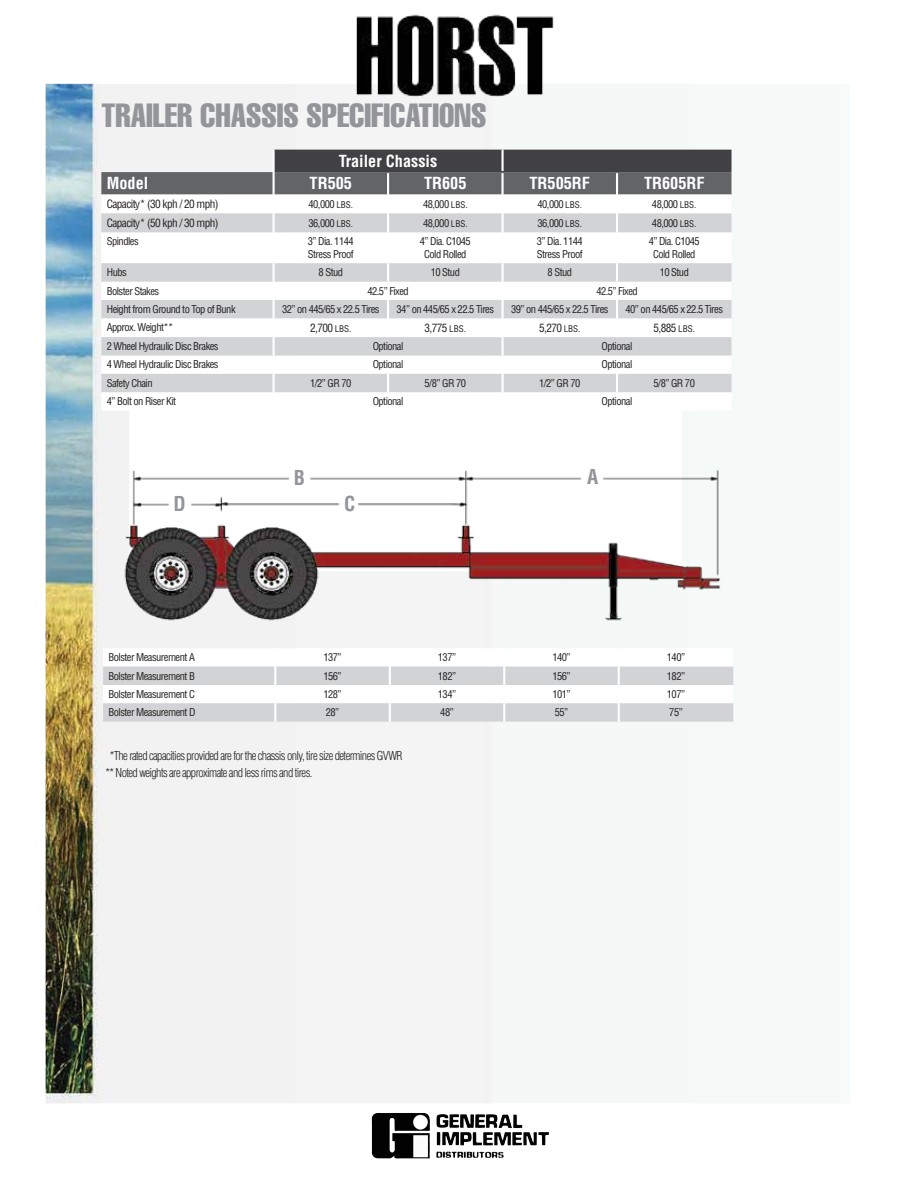
<style>
.page{position:relative;width:918px;height:1188px;background:#fff}
.page>*{position:absolute;margin:0;border:0;box-sizing:border-box;transform-origin:0 0}
.t1{font:33px "Helvetica LT Std Comp";color:#939598}
.t2{font:700 condensed 20.1px "Helvetica LT Std";color:#939598}
.t3{font:700 condensed 16.2px "Helvetica LT Std";color:#fff}
.t4{font:300 condensed 12px/17.5px "Helvetica LT Std";letter-spacing:-.05em;color:#231f20}
.t5{font:condensed 11.25px "Helvetica LT Std";letter-spacing:-.05em;color:#231f20}
.t6{font:condensed 10.5px/12.6px "Helvetica LT Std";letter-spacing:-.05em;color:#231f20}
.s1{font-size:9px}
</style>
<div class="page">
<img style="left:371px;top:1113px;width:88px;height:46px">
<img style="left:46px;top:84px;width:688px;height:1019px">
<img style="left:101px;top:449px;width:631px;height:180px">
<svg style="left:101px;top:392px;width:631px;height:19px"></svg>
<svg style="left:101px;top:232px;width:631px;height:160px"></svg>
<svg style="left:101px;top:150px;width:631px;height:82px"></svg>
<hr style="left:273px;top:232px;width:2px;height:31px;background:#fff">
<hr style="left:387px;top:232px;width:2px;height:31px;background:#fff">
<hr style="left:501px;top:232px;width:3px;height:31px;background:#fff">
<hr style="left:616px;top:232px;width:2px;height:31px;background:#fff">
<svg style="left:387px;top:263px;width:2px;height:19px"></svg>
<hr style="left:501px;top:263px;width:3px;height:19px;background:#fff">
<svg style="left:616px;top:263px;width:2px;height:19px"></svg>
<hr style="left:501px;top:282px;width:3px;height:18px;background:#fff">
<hr style="left:501px;top:300px;width:3px;height:18px;background:#fff">
<svg style="left:387px;top:300px;width:2px;height:37px"></svg>
<hr style="left:501px;top:318px;width:3px;height:19px;background:#fff">
<svg style="left:616px;top:300px;width:2px;height:37px"></svg>
<hr style="left:501px;top:337px;width:3px;height:19px;background:#fff">
<hr style="left:501px;top:356px;width:3px;height:18px;background:#fff">
<svg style="left:387px;top:374px;width:2px;height:18px"></svg>
<hr style="left:501px;top:374px;width:3px;height:18px;background:#fff">
<svg style="left:616px;top:374px;width:2px;height:18px"></svg>
<svg style="left:273px;top:263px;width:2px;height:148px"></svg>
<hr style="left:501px;top:392px;width:3px;height:19px;background:#fff">
<svg style="left:103px;top:648px;width:630px;height:74px"></svg>
<img style="left:350px;top:14px;width:208px;height:85px">
<h1 class="t1" style="left:101px;top:95px;width:386px">TRAILER CHASSIS SPECIFICATIONS</h1>
<h3 class="t3" style="left:339px;top:151px;width:100px">Trailer Chassis</h3>
<h3 class="t3" style="left:107px;top:173px;width:43px">Model</h3>
<h3 class="t3" style="left:310px;top:173px;width:44px">TR505</h3>
<h3 class="t3" style="left:424px;top:173px;width:44px">TR605</h3>
<h3 class="t3" style="left:530px;top:173px;width:62px">TR505RF</h3>
<h3 class="t3" style="left:644px;top:173px;width:62px">TR605RF</h3>
<p class="t5" style="left:107px;top:197px;width:113px">Capacity* (30 kph / 20 mph)</p>
<p class="t6" style="left:309px;top:198px;width:46px">40,000 <span class="s1">LBS.</span></p>
<p class="t6" style="left:423px;top:198px;width:46px">48,000 <span class="s1">LBS.</span></p>
<p class="t6" style="left:537px;top:198px;width:46px">40,000 <span class="s1">LBS.</span></p>
<p class="t6" style="left:652px;top:198px;width:46px">48,000 <span class="s1">LBS.</span></p>
<p class="t5" style="left:107px;top:216px;width:113px">Capacity* (50 kph / 30 mph)</p>
<p class="t6" style="left:309px;top:216px;width:46px">36,000 <span class="s1">LBS.</span></p>
<p class="t6" style="left:423px;top:216px;width:46px">48,000 <span class="s1">LBS.</span></p>
<p class="t6" style="left:537px;top:216px;width:46px">36,000 <span class="s1">LBS.</span></p>
<p class="t6" style="left:652px;top:216px;width:46px">48,000 <span class="s1">LBS.</span></p>
<p class="t6" style="left:107px;top:235px;width:33px">Spindles</p>
<p class="t6" style="left:308px;top:235px;width:47px">3” Dia. 1144<br>Stress Proof</p>
<p class="t6" style="left:420px;top:235px;width:53px;text-align:center">4” Dia. C1045<br>Cold Rolled</p>
<p class="t6" style="left:537px;top:235px;width:47px">3” Dia. 1144<br>Stress Proof</p>
<p class="t6" style="left:649px;top:235px;width:53px;text-align:center">4” Dia. C1045<br>Cold Rolled</p>
<p class="t6" style="left:107px;top:266px;width:22px">Hubs</p>
<p class="t6" style="left:319px;top:266px;width:26px">8 Stud</p>
<p class="t6" style="left:431px;top:266px;width:31px">10 Stud</p>
<p class="t6" style="left:548px;top:266px;width:26px">8 Stud</p>
<p class="t6" style="left:660px;top:266px;width:31px">10 Stud</p>
<p class="t6" style="left:107px;top:284px;width:54px">Bolster Stakes</p>
<p class="t6" style="left:367px;top:284px;width:43px">42.5” Fixed</p>
<p class="t6" style="left:596px;top:284px;width:43px">42.5” Fixed</p>
<p class="t6" style="left:107px;top:303px;width:130px">Height from Ground to Top of Bunk</p>
<p class="t6" style="left:282px;top:303px;width:99px">32” on 445/65 x 22.5 Tires</p>
<p class="t6" style="left:397px;top:303px;width:99px">34” on 445/65 x 22.5 Tires</p>
<p class="t6" style="left:511px;top:303px;width:99px">39” on 445/65 x 22.5 Tires</p>
<p class="t6" style="left:626px;top:303px;width:99px">40” on 445/65 x 22.5 Tires</p>
<p class="t6" style="left:107px;top:321px;width:68px">Approx. Weight**</p>
<p class="t5" style="left:310px;top:321px;width:43px">2,700 <span class="s1">LBS.</span></p>
<p class="t5" style="left:425px;top:321px;width:43px">3,775 <span class="s1">LBS.</span></p>
<p class="t5" style="left:539px;top:321px;width:43px">5,270 <span class="s1">LBS.</span></p>
<p class="t5" style="left:654px;top:321px;width:43px">5,885 <span class="s1">LBS.</span></p>
<p class="t6" style="left:107px;top:340px;width:113px">2 Wheel Hydraulic Disc Brakes</p>
<p class="t6" style="left:373px;top:340px;width:32px">Optional</p>
<p class="t6" style="left:602px;top:340px;width:32px">Optional</p>
<p class="t6" style="left:107px;top:358px;width:113px">4 Wheel Hydraulic Disc Brakes</p>
<p class="t6" style="left:373px;top:358px;width:32px">Optional</p>
<p class="t6" style="left:602px;top:358px;width:32px">Optional</p>
<p class="t6" style="left:107px;top:377px;width:47px">Safety Chain</p>
<p class="t6" style="left:310px;top:377px;width:43px">1/2” GR 70</p>
<p class="t6" style="left:425px;top:377px;width:43px">5/8” GR 70</p>
<p class="t6" style="left:539px;top:377px;width:43px">1/2” GR 70</p>
<p class="t6" style="left:654px;top:377px;width:43px">5/8” GR 70</p>
<p class="t6" style="left:107px;top:395px;width:71px">4” Bolt on Riser Kit</p>
<p class="t6" style="left:373px;top:395px;width:32px">Optional</p>
<p class="t6" style="left:602px;top:395px;width:32px">Optional</p>
<h2 class="t2" style="left:173px;top:491px;width:14px">D</h2>
<h2 class="t2" style="left:294px;top:465px;width:13px">B</h2>
<h2 class="t2" style="left:587px;top:464px;width:13px">A</h2>
<h2 class="t2" style="left:344px;top:491px;width:13px">C</h2>
<p class="t6" style="left:109px;top:651px;width:88px">Bolster Measurement A</p>
<p class="t6" style="left:323px;top:651px;width:20px">137”</p>
<p class="t6" style="left:438px;top:651px;width:20px">137”</p>
<p class="t6" style="left:552px;top:651px;width:20px">140”</p>
<p class="t6" style="left:667px;top:651px;width:20px">140”</p>
<p class="t6" style="left:109px;top:669px;width:88px">Bolster Measurement B</p>
<p class="t6" style="left:323px;top:669px;width:20px">156”</p>
<p class="t6" style="left:438px;top:669px;width:20px">182”</p>
<p class="t6" style="left:552px;top:669px;width:20px">156”</p>
<p class="t6" style="left:667px;top:669px;width:20px">182”</p>
<p class="t6" style="left:109px;top:688px;width:88px">Bolster Measurement C</p>
<p class="t6" style="left:323px;top:688px;width:20px">128”</p>
<p class="t6" style="left:438px;top:688px;width:20px">134”</p>
<p class="t6" style="left:552px;top:688px;width:20px">101”</p>
<p class="t6" style="left:667px;top:688px;width:20px">107”</p>
<p class="t6" style="left:109px;top:706px;width:88px">Bolster Measurement D</p>
<p class="t6" style="left:326px;top:706px;width:15px">28”</p>
<p class="t6" style="left:440px;top:706px;width:15px">48”</p>
<p class="t6" style="left:555px;top:706px;width:15px">55”</p>
<p class="t6" style="left:669px;top:706px;width:15px">75”</p>
<p class="t4" style="left:105px;top:747px;width:298px;text-indent:4px">*The rated capacities provided are for the chassis only, tire size determines GVWR ** Noted weights are approximate and less rims and tires.</p>
</div>
